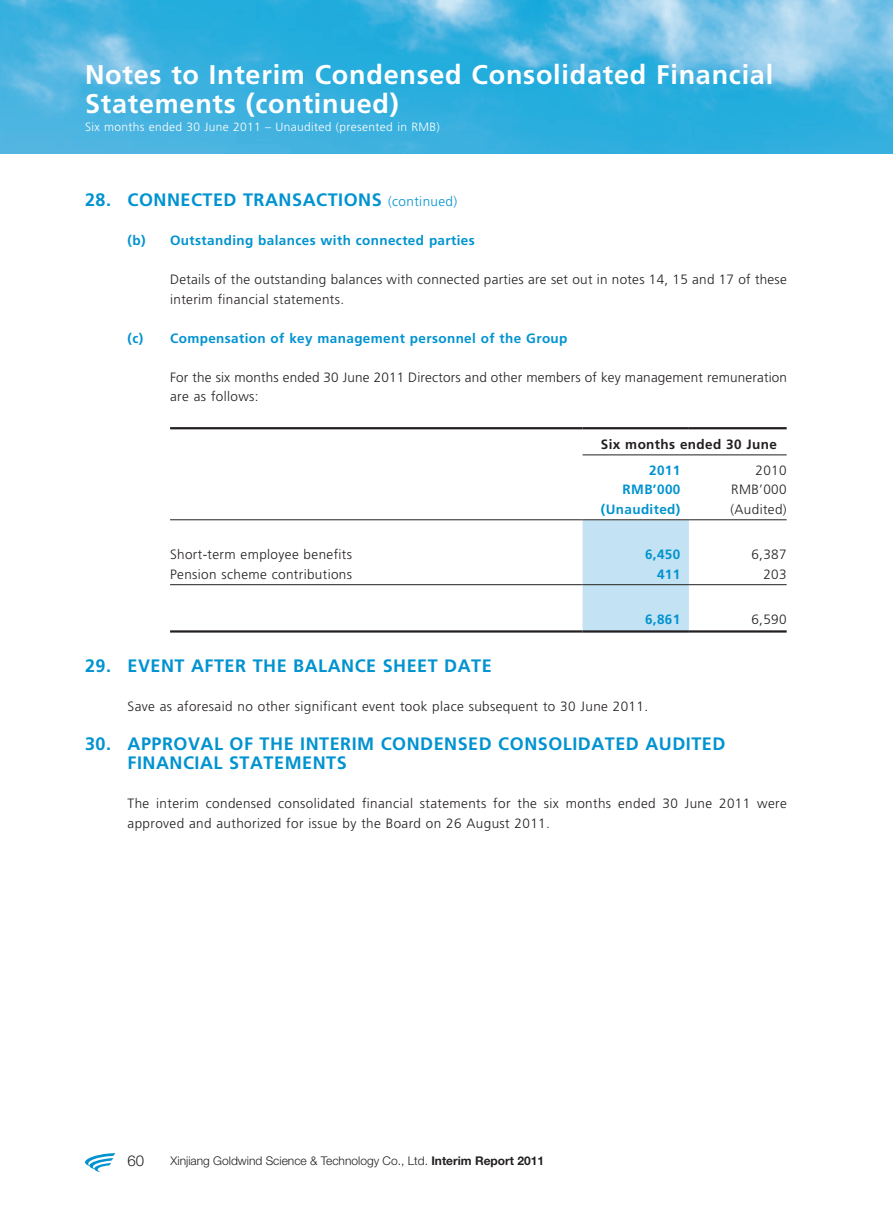
<style>
.page{position:relative;width:893px;height:1212px;background:#fff}
.page>*{position:absolute;margin:0;border:0;box-sizing:border-box;transform-origin:0 0}
.t1{font:700 27px/28.5px "Frutiger LT Std";letter-spacing:.03em;color:#fff}
.t2{font:700 18px/19.5px "Frutiger LT Std";letter-spacing:.03em;color:#0093d0}
.t3{font:300 15px "Helvetica Neue LT Std";color:#231f20}
.t4{font:300 13.5px/19.5px "Frutiger LT Std";letter-spacing:.03em;color:#231f20}
.t5{font:700 13.5px "Frutiger LT Std";letter-spacing:.03em;color:#0093d0}
.t6{font:700 13.5px "Frutiger LT Std";letter-spacing:.03em;color:#231f20}
.t7{font:300 12px "Helvetica Neue LT Std";color:#231f20}
.t8{font:300 12px "Frutiger LT Std";letter-spacing:.03em;color:#fff}
.s1{font-weight:300;font-size:13.5px}
.s2{font-weight:700}
</style>
<div class="page">
<svg style="left:85px;top:1153px;width:31px;height:19px"></svg>
<img style="left:0;top:0;width:893px;height:153px">
<div style="left:583px;top:520px;width:106px;height:110px;background:#c3e2f3"></div>
<hr style="left:170px;top:427px;width:413px;height:2px;background:#231f20">
<hr style="left:583px;top:427px;width:106px;height:2px;background:#231f20">
<hr style="left:689px;top:427px;width:98px;height:2px;background:#231f20">
<hr style="left:583px;top:454px;width:204px;height:1px;background:#231f20">
<hr style="left:170px;top:519px;width:413px;height:1px;background:#231f20">
<hr style="left:583px;top:519px;width:106px;height:1px;background:#231f20">
<hr style="left:689px;top:519px;width:98px;height:1px;background:#231f20">
<hr style="left:170px;top:584px;width:413px;height:1px;background:#231f20">
<hr style="left:583px;top:584px;width:106px;height:1px;background:#231f20">
<hr style="left:689px;top:584px;width:98px;height:1px;background:#231f20">
<hr style="left:170px;top:630px;width:413px;height:2px;background:#231f20">
<hr style="left:583px;top:630px;width:106px;height:2px;background:#231f20">
<hr style="left:689px;top:630px;width:98px;height:2px;background:#231f20">
<h1 class="t1" style="left:85px;top:61px;width:690px">Notes to Interim Condensed Consolidated Financial<br>Statements (continued)</h1>
<p class="t8" style="left:85px;top:120px;width:356px">Six months ended 30 June 2011 – Unaudited (presented in RMB)</p>
<h2 class="t2" style="left:85px;top:190px;width:374px">28. CONNECTED TRANSACTIONS <span class="s1">(continued)</span></h2>
<p class="t5" style="left:128px;top:233px;width:349px">(b) Outstanding balances with connected parties</p>
<p class="t4" style="left:170px;top:270px;width:618px">Details of the outstanding balances with connected parties are set out in notes 14, 15 and 17 of these interim financial statements.</p>
<p class="t5" style="left:128px;top:330px;width:441px">(c) Compensation of key management personnel of the Group</p>
<p class="t4" style="left:170px;top:368px;width:618px">For the six months ended 30 June 2011 Directors and other members of key management remuneration are as follows:</p>
<p class="t6" style="left:601px;top:436px;width:177px">Six months ended 30 June</p>
<p class="t5" style="left:649px;top:462px;width:33px">2011</p>
<p class="t4" style="left:755px;top:460px;width:33px">2010</p>
<p class="t5" style="left:623px;top:482px;width:59px">RMB’000</p>
<p class="t4" style="left:731px;top:480px;width:57px">RMB’000</p>
<p class="t5" style="left:601px;top:501px;width:81px">(Unaudited)</p>
<p class="t4" style="left:730px;top:499px;width:58px">(Audited)</p>
<p class="t4" style="left:170px;top:545px;width:183px">Short-term employee benefits</p>
<p class="t5" style="left:645px;top:546px;width:37px">6,450</p>
<p class="t4" style="left:751px;top:545px;width:37px">6,387</p>
<p class="t4" style="left:170px;top:564px;width:183px">Pension scheme contributions</p>
<p class="t5" style="left:657px;top:566px;width:25px">411</p>
<p class="t4" style="left:763px;top:564px;width:25px">203</p>
<p class="t5" style="left:645px;top:611px;width:37px">6,861</p>
<p class="t4" style="left:751px;top:610px;width:37px">6,590</p>
<h2 class="t2" style="left:85px;top:656px;width:408px">29. EVENT AFTER THE BALANCE SHEET DATE</h2>
<p class="t4" style="left:128px;top:696px;width:522px">Save as aforesaid no other significant event took place subsequent to 30 June 2011.</p>
<h2 class="t2" style="left:128px;top:734px;width:599px;text-indent:-43px">30. APPROVAL OF THE INTERIM CONDENSED CONSOLIDATED AUDITED<br>FINANCIAL STATEMENTS</h2>
<p class="t4" style="left:128px;top:794px;width:661px">The interim condensed consolidated financial statements for the six months ended 30 June 2011 were approved and authorized for issue by the Board on 26 August 2011.</p>
<p class="t3" style="left:128px;top:1151px;width:18px">60</p>
<p class="t7" style="left:171px;top:1153px;width:375px">Xinjiang Goldwind Science &amp; Technology Co., Ltd. <span class="s2">Interim Report 2011</span></p>
</div>
